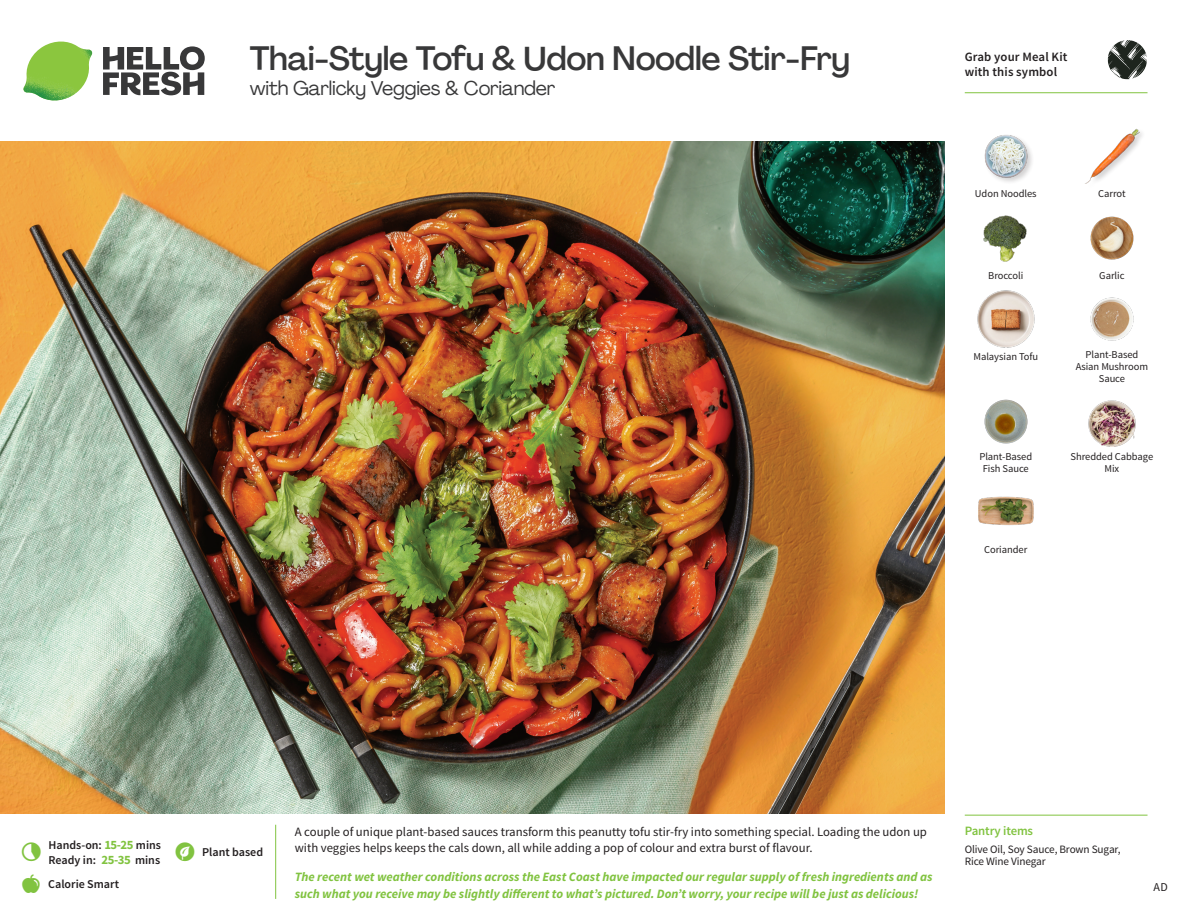
<style>
.page{position:relative;width:1188px;height:918px;background:#fff}
.page>*{position:absolute;margin:0;border:0;box-sizing:border-box;transform-origin:0 0}
._15_Titel_UK{font:500 33px "Agrandir";letter-spacing:-.01em;color:#383839}
._15_Titel_UK-2{font:19.5px "Agrandir";letter-spacing:-.01em;color:#383839}
.Step_6_Text_AU{font:italic 700 12.75px/16.5px "Source Sans Pro";color:#81c340}
.Step_6_Text_AU-2{font:12.75px/16.5px "Source Sans Pro";color:#231f20}
.t1{font:600 12.75px/15px "Source Sans Pro";letter-spacing:.01em;color:#231f20}
._04_Headers_Front{font:600 12.75px "Source Sans Pro";letter-spacing:-.01em;color:#81c340}
._04_Intro{font:600 12px "Source Sans Pro";color:#231f20}
.t2{font:12px "Source Sans Pro";color:#231f20}
._05_Pantry{font:11.25px/12px "Source Sans Pro";letter-spacing:-.01em;color:#231f20}
._18_FRONT_ingredient{font:10.5px/12px "Source Sans Pro";letter-spacing:-.005em;color:#231f20;text-align:center}
.s1{font-weight:700;font-size:12.75px;color:#81c340}
</style>
<div class="page">
<svg style="left:103px;top:46px;width:102px;height:49px"></svg>
<img style="left:23px;top:42px;width:69px;height:59px">
<img style="left:0;top:142px;width:945px;height:672px">
<img style="left:1090px;top:297px;width:44px;height:44px">
<img style="left:1088px;top:401px;width:47px;height:45px">
<img style="left:984px;top:399px;width:44px;height:45px">
<img style="left:978px;top:496px;width:56px;height:30px">
<img style="left:977px;top:290px;width:57px;height:58px">
<img style="left:983px;top:215px;width:44px;height:47px">
<img style="left:1090px;top:216px;width:44px;height:44px">
<img style="left:984px;top:135px;width:48px;height:47px">
<img style="left:1085px;top:128px;width:56px;height:56px">
<hr style="left:965px;top:815px;width:183px;height:1px;background:#81c340">
<svg style="left:1090px;top:40px;width:58px;height:54px"></svg>
<hr style="left:965px;top:92px;width:183px;height:1px;background:#81c340">
<p class="_15_Titel_UK" style="left:250px;top:38px;width:602px">Thai-Style Tofu &amp; Udon Noodle Stir-Fry</p>
<p class="_15_Titel_UK-2" style="left:250px;top:76px;width:307px">with Garlicky Veggies &amp; Coriander</p>
<p class="t1" style="left:965px;top:50px;width:104px">Grab your Meal Kit with this symbol</p>
<p class="_18_FRONT_ingredient" style="left:975px;top:188px;width:63px">Udon Noodles</p>
<p class="_18_FRONT_ingredient" style="left:1098px;top:188px;width:29px">Carrot</p>
<p class="_18_FRONT_ingredient" style="left:988px;top:270px;width:37px">Broccoli</p>
<p class="_18_FRONT_ingredient" style="left:1099px;top:270px;width:27px">Garlic</p>
<p class="_18_FRONT_ingredient" style="left:973px;top:351px;width:66px">Malaysian Tofu</p>
<p class="_18_FRONT_ingredient" style="left:1076px;top:349px;width:74px">Plant-Based<br>Asian Mushroom<br>Sauce</p>
<p class="_18_FRONT_ingredient" style="left:979px;top:451px;width:54px">Plant-Based<br>Fish Sauce</p>
<p class="_18_FRONT_ingredient" style="left:1071px;top:451px;width:84px">Shredded Cabbage<br>Mix</p>
<p class="_18_FRONT_ingredient" style="left:984px;top:544px;width:45px">Coriander</p>
<p class="_04_Intro" style="left:48px;top:837px;width:114px">Hands-on: <span class="s1">15-25</span> mins</p>
<p class="_04_Intro" style="left:48px;top:852px;width:113px">Ready in: <span class="s1">25-35</span> mins</p>
<p class="_04_Intro" style="left:48px;top:876px;width:72px">Calorie Smart</p>
<p class="_04_Intro" style="left:202px;top:844px;width:63px">Plant based</p>
<p class="Step_6_Text_AU-2" style="left:295px;top:823px;width:634px">A couple of unique plant-based sauces transform this peanutty tofu stir-fry into something special. Loading the udon up with veggies helps keeps the cals down, all while adding a pop of colour and extra burst of flavour.</p>
<p class="Step_6_Text_AU" style="left:295px;top:869px;width:639px">The recent wet weather conditions across the East Coast have impacted our regular supply of fresh ingredients and as such what you receive may be slightly different to what’s pictured. Don’t worry, your recipe will be just as delicious!</p>
<p class="_04_Headers_Front" style="left:965px;top:822px;width:70px">Pantry items</p>
<p class="_05_Pantry" style="left:965px;top:844px;width:157px">Olive Oil, Soy Sauce, Brown Sugar,<br>Rice Wine Vinegar</p>
<p class="t2" style="left:1154px;top:879px;width:16px">AD</p>
</div>
